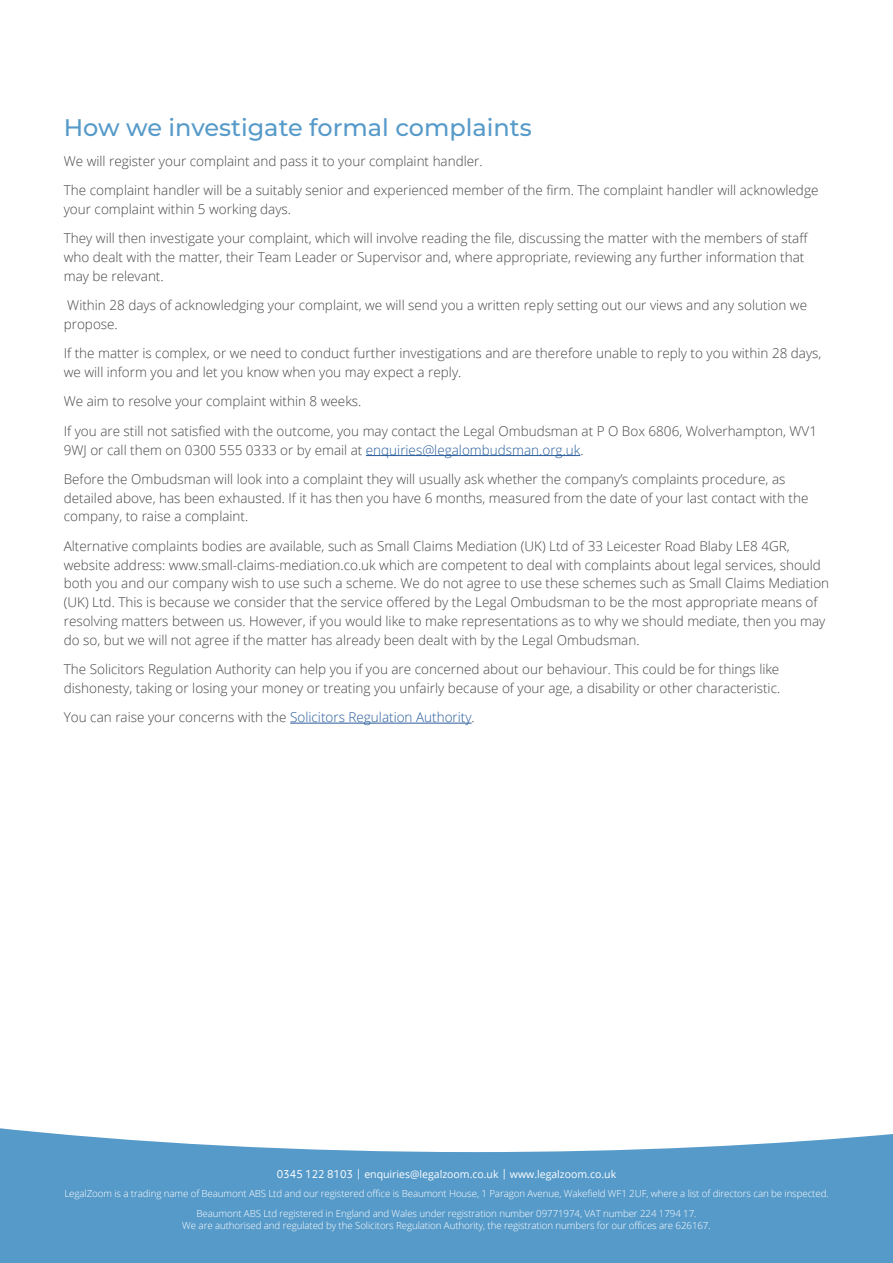
<style>
.page{position:relative;width:893px;height:1263px;background:#fff}
.page>*{position:absolute;margin:0;border:0;box-sizing:border-box;transform-origin:0 0}
.t1{font:500 24px "Montserrat";color:#569ac9}
.t2{font:300 13.5px/18.8px "Open Sans";color:#444446}
.t3{font:10.5px "Open Sans";color:#fff}
.t4{font:300 9.75px/19.8px "Open Sans";letter-spacing:-.01em;color:#fff;text-align:center}
.s1{color:#275b9b}
.s2{font-family:"Objektiv Mk 1"}
</style>
<div class="page">
<hr style="left:366px;top:455px;width:214px;height:1px;background:#275b9b">
<hr style="left:290px;top:723px;width:182px;height:1px;background:#275b9b">
<svg style="left:0;top:1128px;width:893px;height:135px;background:#6ba6cf"></svg>
<h1 class="t1" style="left:64px;top:111px;width:470px">How we investigate formal complaints</h1>
<p class="t2" style="left:64px;top:146px;width:756px;line-height:29.4px">We will register your complaint and pass it to your complaint handler.<br>The complaint handler will be a suitably senior and experienced member of the firm. The complaint handler will acknowledge</p>
<p class="t2" style="left:64px;top:194px;width:746px;line-height:29.4px">your complaint within 5 working days.<br>They will then investigate your complaint, which will involve reading the file, discussing the matter with the members of staff</p>
<p class="t2" style="left:64px;top:247px;width:742px">who dealt with the matter, their Team Leader or Supervisor and, where appropriate, reviewing any further information that may be relevant.</p>
<p class="t2" style="left:64px;top:295px;width:745px">Within 28 days of acknowledging your complaint, we will send you a written reply setting out our views and any solution we propose.</p>
<p class="t2" style="left:64px;top:344px;width:759px">If the matter is complex, or we need to conduct further investigations and are therefore unable to reply to you within 28 days, we will inform you and let you know when you may expect a reply.</p>
<p class="t2" style="left:64px;top:386px;width:755px;line-height:29.4px">We aim to resolve your complaint within 8 weeks.<br>If you are still not satisfied with the outcome, you may contact the Legal Ombudsman at P O Box 6806, Wolverhampton, WV1</p>
<p class="t2" style="left:64px;top:435px;width:723px;line-height:29.4px">9WJ or call them on 0300 555 0333 or by email at <span class="s1">enquiries@legalombudsman.org.uk</span>.<br>Before the Ombudsman will look into a complaint they will usually ask whether the company’s complaints procedure, as</p>
<p class="t2" style="left:64px;top:488px;width:746px">detailed above, has been exhausted. If it has then you have 6 months, measured from the date of your last contact with the company, to raise a complaint.</p>
<p class="t2" style="left:64px;top:536px;width:767px">Alternative complaints bodies are available, such as Small Claims Mediation (UK) Ltd of 33 Leicester Road Blaby LE8 4GR, website address: www.small-claims-mediation.co.uk which are competent to deal with complaints about legal services, should both you and our company wish to use such a scheme. We do not agree to use these schemes such as Small Claims Mediation (UK) Ltd. This is because we consider that the service offered by the Legal Ombudsman to be the most appropriate means of resolving matters between us. However, if you would like to make representations as to why we should mediate, then you may do so, but we will not agree if the matter has already been dealt with by the Legal Ombudsman.</p>
<p class="t2" style="left:64px;top:659px;width:718px">The Solicitors Regulation Authority can help you if you are concerned about our behaviour. This could be for things like dishonesty, taking or losing your money or treating you unfairly because of your age, a disability or other characteristic.</p>
<p class="t2" style="left:64px;top:707px;width:412px">You can raise your concerns with the <span class="s1">Solicitors Regulation Authority</span>.</p>
<p class="t3" style="left:277px;top:1167px;width:341px"><span class="s2">0345 122 8103</span> | enquiries@legalzoom.co.uk | www.legalzoom.co.uk</p>
<p class="t4" style="left:64px;top:1184px;width:766px">LegalZoom is a trading name of Beaumont ABS Ltd and our registered office is Beaumont House, 1 Paragon Avenue, Wakefield WF1 2UF, where a list of directors can be inspected.<br>Beaumont ABS Ltd registered in England and Wales under registration number 09771974, VAT number 224 1794 17.</p>
<p class="t4" style="left:182px;top:1215px;width:530px">We are authorised and regulated by the Solicitors Regulation Authority, the registration numbers for our offices are 626167.</p>
</div>
